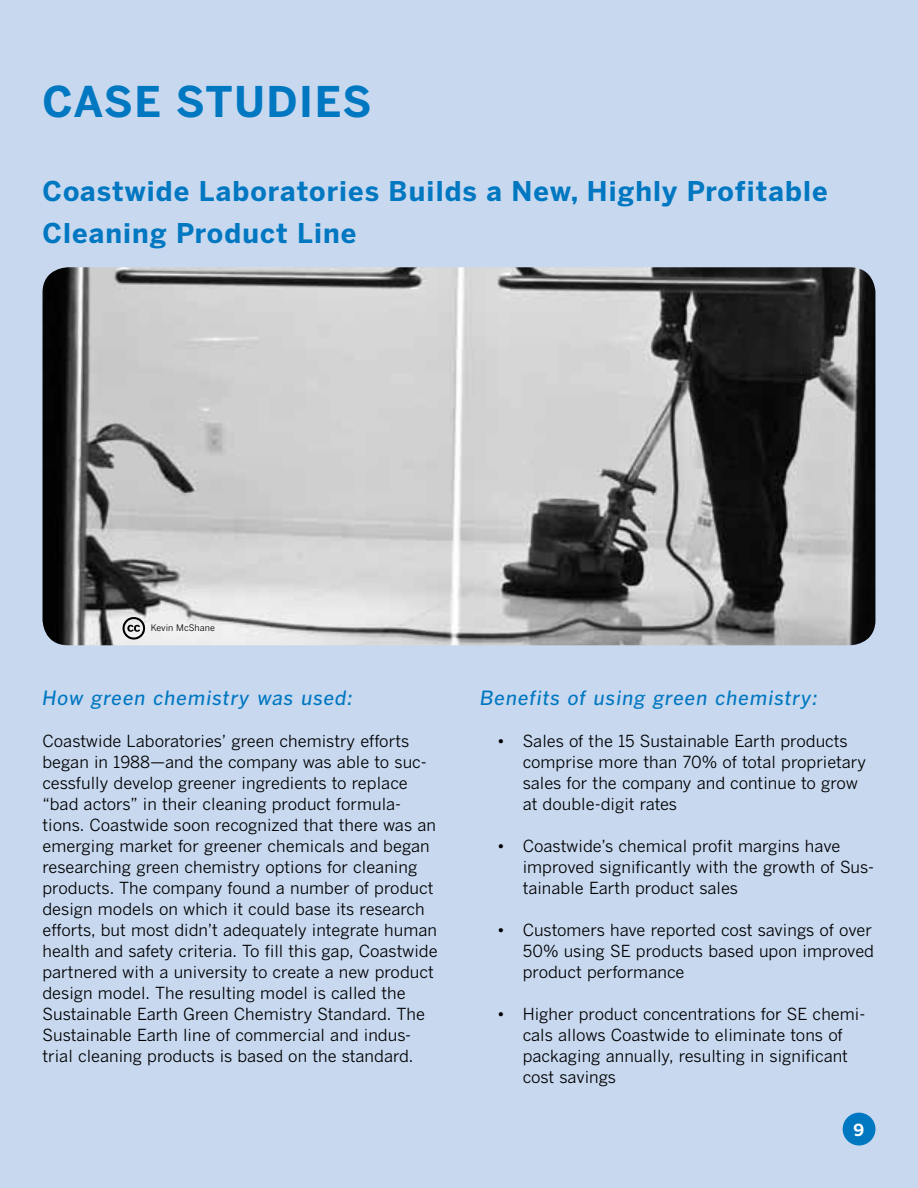
<style>
.page{position:relative;width:918px;height:1188px;background:#c7d8ef}
.page>*{position:absolute;margin:0;border:0;box-sizing:border-box;transform-origin:0 0}
.t1{font:700 42px "Benton Sans";color:#0077c1}
.t2{font:700 27px/42px "Benton Sans";letter-spacing:.04em;color:#0077c1}
.t3{font:italic 500 19.5px "Benton Gothic";letter-spacing:.04em;color:#0077c1}
.t4{font:16.5px/21px "Benton Gothic";color:#000}
.t5{font:700 16.5px "Benton Sans";color:#fff}
.t6{font:9px "Benton Gothic";color:#000}
</style>
<div class="page">
<img style="left:43px;top:267px;width:832px;height:378px">
<div style="left:843px;top:1113px;width:32px;height:32px;background:#0077c1;border-radius:50%"></div>
<svg style="left:120px;top:615px;width:32px;height:31px"></svg>
<h1 class="t1" style="left:43px;top:77px;width:331px">Case Studi es</h1>
<h2 class="t2" style="left:43px;top:170px;width:787px">Coastwide Laboratories Builds a New, Highly Profitable<br>Cleaning Product Line</h2>
<p class="t6" style="left:151px;top:622px;width:66px">Kevin McShane</p>
<p class="t3" style="left:43px;top:686px;width:312px">How green chemistry was used:</p>
<p class="t4" style="left:43px;top:730px;width:397px">Coastwide Laboratories’ green chemistry efforts began in 1988—and the company was able to suc&shy;cessfully develop greener ingredients to replace “bad actors” in their cleaning product formula&shy;tions. Coastwide soon recognized that there was an emerging market for greener chemicals and began researching green chemistry options for cleaning products. The company found a number of product design models on which it could base its research efforts, but most didn’t adequately integrate human health and safety criteria. To fill this gap, Coastwide partnered with a university to create a new product design model. The resulting model is called the Sustainable Earth Green Chemistry Standard. The Sustainable Earth line of commercial and indus&shy;trial cleaning products is based on the standard.</p>
<p class="t3" style="left:480px;top:686px;width:339px">Benefits of using green chemistry:</p>
<p class="t4" style="left:523px;top:730px;width:345px;text-indent:-26px">• Sales of the 15 Sustainable Earth products comprise more than 70% of total proprietary sales for the company and continue to grow at double-digit rates</p>
<p class="t4" style="left:523px;top:835px;width:353px;text-indent:-26px">• Coastwide’s chemical profit margins have improved significantly with the growth of Sus&shy;tainable Earth product sales</p>
<p class="t4" style="left:523px;top:919px;width:353px;text-indent:-26px">• Customers have reported cost savings of over<br>50% using SE products based upon improved product performance</p>
<p class="t4" style="left:523px;top:1003px;width:344px;text-indent:-26px">• Higher product concentrations for SE chemi&shy;cals allows Coastwide to eliminate tons of packaging annually, resulting in significant cost savings</p>
<p class="t5" style="left:853px;top:1120px;width:12px">9</p>
</div>
